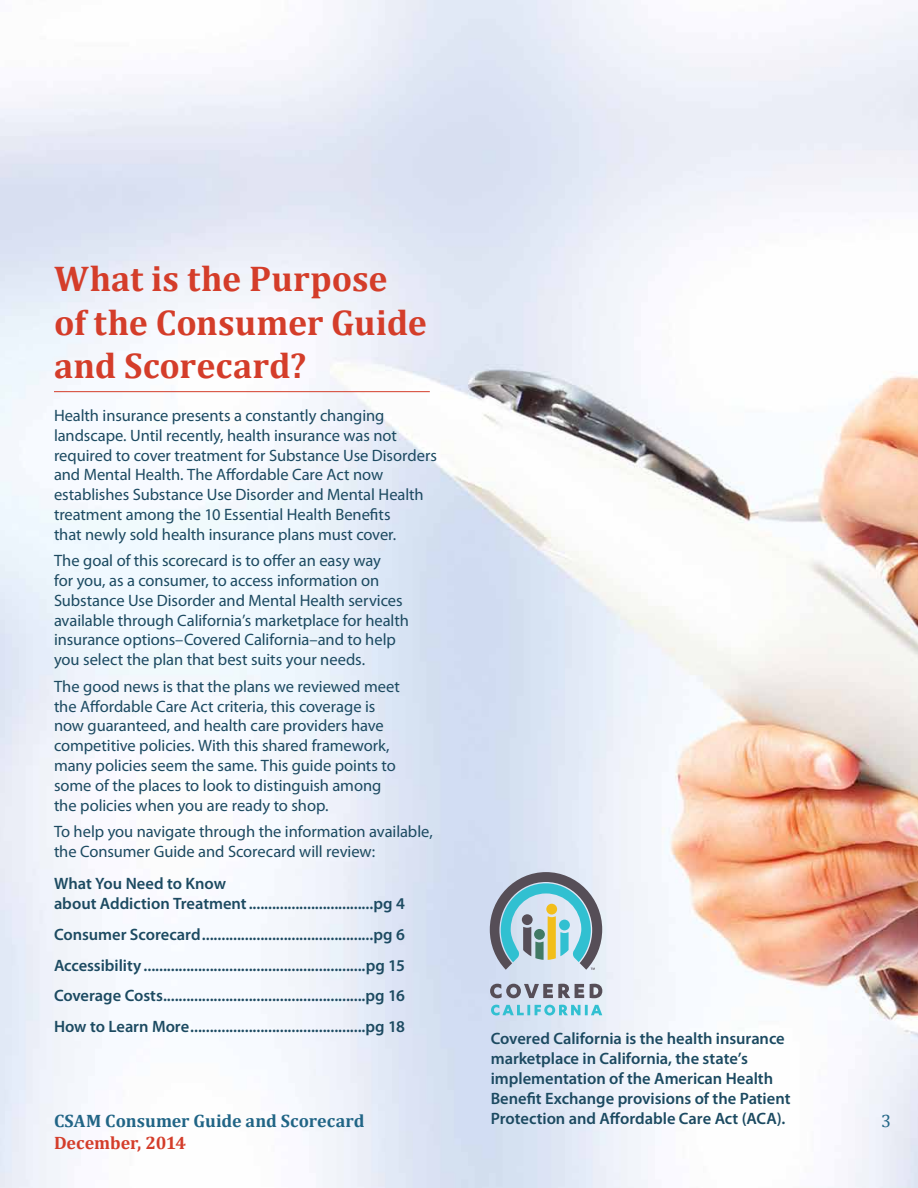
<style>
.page{position:relative;width:918px;height:1188px;background:#fff}
.page>*{position:absolute;margin:0;border:0;box-sizing:border-box;transform-origin:0 0}
.t1{font:700 36px/43.2px "Cambria";color:#d43d2a}
.t2{font:700 18px "Cambria";letter-spacing:.005em;color:#216586}
.t3{font:700 18px "Cambria";letter-spacing:-.005em;color:#d43d2a}
.t4{font:18px "Cambria";color:#216586}
.t5{font:16.5px/19.8px "Myriad Pro";letter-spacing:-.005em;color:#1c4a61}
.t6{font:600 16.5px/19.8px "Myriad Pro";letter-spacing:-.005em;color:#1c4a61}
</style>
<div class="page">
<img style="left:0;top:0;width:918px;height:1188px">
<hr style="left:54px;top:391px;width:376px;height:1px;background:#d43d2a">
<svg style="left:490px;top:984px;width:94px;height:14px"></svg>
<svg style="left:590px;top:984px;width:12px;height:14px"></svg>
<svg style="left:491px;top:1005px;width:111px;height:10px"></svg>
<svg style="left:490px;top:872px;width:112px;height:98px;background:#96b4ba"></svg>
<h1 class="t1" style="left:54px;top:257px;width:374px">What is the Purpose of the Consumer Guide and Scorecard?</h1>
<p class="t5" style="left:54px;top:406px;width:385px">Health insurance presents a constantly changing landscape. Until recently, health insurance was not required to cover treatment for Substance Use Disorders and Mental Health. The Affordable Care Act now establishes Substance Use Disorder and Mental Health treatment among the 10 Essential Health Benefits<br>that newly sold health insurance plans must cover.</p>
<p class="t5" style="left:54px;top:551px;width:356px">The goal of this scorecard is to offer an easy way<br>for you, as a consumer, to access information on Substance Use Disorder and Mental Health services available through California’s marketplace for health insurance options–Covered California–and to help you select the plan that best suits your needs.</p>
<p class="t5" style="left:54px;top:677px;width:347px">The good news is that the plans we reviewed meet the Affordable Care Act criteria, this coverage is now guaranteed, and health care providers have competitive policies. With this shared framework, many policies seem the same. This guide points to some of the places to look to distinguish among the policies when you are ready to shop.</p>
<p class="t5" style="left:54px;top:822px;width:380px">To help you navigate through the information available, the Consumer Guide and Scorecard will review:</p>
<p class="t6" style="left:54px;top:874px;width:352px">What You Need to Know<br>about Addiction Treatment................................pg 4</p>
<p class="t6" style="left:54px;top:919px;width:352px;line-height:30.9px;text-align:justify">Consumer Scorecard............................................pg 6<br>Accessibility .........................................................pg 15<br>Coverage Costs....................................................pg 16<br>How to Learn More.............................................pg 18</p>
<p class="t2" style="left:54px;top:1110px;width:312px">CSAM Consumer Guide and Scorecard</p>
<p class="t3" style="left:54px;top:1132px;width:134px">December, 2014</p>
<p class="t6" style="left:491px;top:1029px;width:301px">Covered California is the health insurance marketplace in California, the state’s implementation of the American Health Benefit Exchange provisions of the Patient Protection and Affordable Care Act (ACA).</p>
<p class="t4" style="left:881px;top:1110px;width:11px">3</p>
</div>
